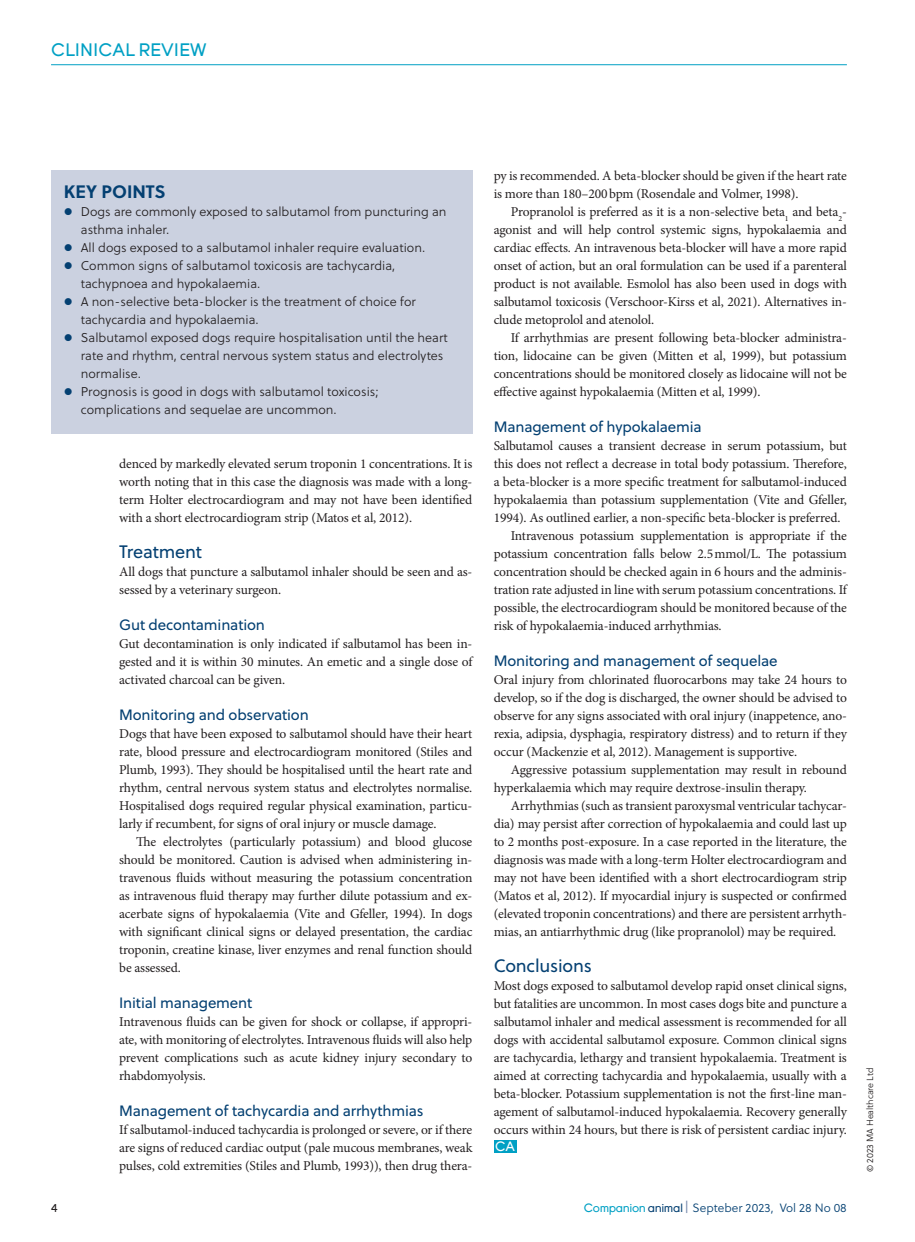
<style>
.page{position:relative;width:915px;height:1242px;background:#fff}
.page>*{position:absolute;margin:0;border:0;box-sizing:border-box;transform-origin:0 0}
.CA_subhead_A{font:18px "Soleil";letter-spacing:-.01em;color:#044072}
.t1{font:18px "Young";color:#00a0c4}
.CA_box_head{font:700 18px "Soleil";color:#044072}
.CA_subhead_B{font:15px "Soleil";letter-spacing:-.01em;color:#044072}
.CA_body_no_indent{font:13.5px/18px "Minion Pro";letter-spacing:-.01em;color:#231f20;text-align:justify}
.CA_body_indent{font:13.5px/18px "Minion Pro";letter-spacing:-.01em;color:#231f20;text-align:justify}
.CA_body_indent-2{font:13.5px "Young";color:#fff}
.t2{font:12.75px/18px "Soleil Lt";color:#231f20}
.t3{font:12px "Soleil Lt";color:#044072}
.t4{font:12px "Soleil";color:#231f20}
.t5{font:9px "Soleil Lt";letter-spacing:-.01em;color:#231f20}
.s1{font-family:"Young";color:#00a0c4}
.s2{font-family:"Young"}
.s3{font-family:"Soleil";color:#7185aa}
</style>
<div class="page">
<hr style="left:51px;top:64px;width:795px;height:1px;background:#00a0c4">
<div style="left:493px;top:1140px;width:23px;height:12px;background:#00a0c4"></div>
<div style="left:51px;top:170px;width:421px;height:264px;background:#cbd1e0"></div>
<h1 class="t1" style="left:51px;top:40px;width:157px">CLINICAL REVIEW</h1>
<p class="CA_box_head" style="left:64px;top:178px;width:103px">KEY POINTS</p>
<p class="t2" style="left:81px;top:202px;width:367px">Dogs are commonly exposed to salbutamol from puncturing an asthma inhaler.</p>
<p class="t2" style="left:81px;top:238px;width:346px">All dogs exposed to a salbutamol inhaler require evaluation.</p>
<p class="t2" style="left:81px;top:256px;width:316px">Common signs of salbutamol toxicosis are tachycardia, tachypnoea and hypokalaemia.</p>
<p class="t2" style="left:81px;top:292px;width:336px">A non-selective beta-blocker is the treatment of choice for tachycardia and hypokalaemia.</p>
<p class="t2" style="left:81px;top:328px;width:368px">Salbutamol exposed dogs require hospitalisation until the heart rate and rhythm, central nervous system status and electrolytes normalise.</p>
<p class="t2" style="left:81px;top:382px;width:299px">Prognosis is good in dogs with salbutamol toxicosis; complications and sequelae are uncommon.</p>
<p class="CA_body_indent" style="left:119px;top:455px;width:354px">denced by markedly elevated serum troponin 1 concentrations. It is worth noting that in this case the diagnosis was made with a long&shy;term Holter electrocardiogram and may not have been identified with a short electrocardiogram strip (Matos et al, 2012).</p>
<p class="CA_subhead_A" style="left:119px;top:539px;width:84px">Treatment</p>
<p class="CA_body_no_indent" style="left:119px;top:563px;width:354px">All dogs that puncture a salbutamol inhaler should be seen and as&shy;sessed by a veterinary surgeon.</p>
<p class="CA_subhead_B" style="left:119px;top:614px;width:147px">Gut decontamination</p>
<p class="CA_body_no_indent" style="left:119px;top:635px;width:354px">Gut decontamination is only indicated if salbutamol has been in&shy;gested and it is within 30 minutes. An emetic and a single dose of activated charcoal can be given.</p>
<p class="CA_subhead_B" style="left:119px;top:704px;width:191px">Monitoring and observation</p>
<p class="CA_body_no_indent" style="left:119px;top:725px;width:354px">Dogs that have been exposed to salbutamol should have their heart rate, blood pressure and electrocardiogram monitored (Stiles and Plumb, 1993). They should be hospitalised until the heart rate and rhythm, central nervous system status and electrolytes normalise.<br>Hospitalised dogs required regular physical examination, particu&shy;larly if recumbent, for signs of oral injury or muscle damage.</p>
<p class="CA_body_indent" style="left:119px;top:833px;width:354px;text-indent:17px">The electrolytes (particularly potassium) and blood glucose should be monitored. Caution is advised when administering in&shy;travenous fluids without measuring the potassium concentration as intravenous fluid therapy may further dilute potassium and ex&shy;acerbate signs of hypokalaemia (Vite and Gfeller, 1994). In dogs with significant clinical signs or delayed presentation, the cardiac troponin, creatine kinase, liver enzymes and renal function should be assessed.</p>
<p class="CA_subhead_B" style="left:119px;top:992px;width:135px">Initial management</p>
<p class="CA_body_no_indent" style="left:119px;top:1013px;width:354px">Intravenous fluids can be given for shock or collapse, if appropri&shy;ate, with monitoring of electrolytes. Intravenous fluids will also help prevent complications such as acute kidney injury secondary to rhabdomyolysis.</p>
<p class="CA_subhead_B" style="left:119px;top:1100px;width:306px">Management of tachycardia and arrhythmias</p>
<p class="CA_body_no_indent" style="left:119px;top:1121px;width:354px">If salbutamol-induced tachycardia is prolonged or severe, or if there are signs of reduced cardiac output (pale mucous membranes, weak pulses, cold extremities (Stiles and Plumb, 1993)), then drug thera-</p>
<p class="CA_body_no_indent" style="left:493px;top:167px;width:354px">py is recommended. A beta-blocker should be given if the heart rate is more than 180–200bpm (Rosendale and Volmer, 1998).</p>
<p class="CA_body_indent" style="left:493px;top:203px;width:354px;text-indent:17px">Propranolol is preferred as it is a non-selective beta<sub>1</sub> and beta<sub>2</sub>- agonist and will help control systemic signs, hypokalaemia and cardiac effects. An intravenous beta-blocker will have a more rapid onset of action, but an oral formulation can be used if a parenteral product is not available. Esmolol has also been used in dogs with salbutamol toxicosis (Verschoor-Kirss et al, 2021). Alternatives in&shy;clude metoprolol and atenolol.</p>
<p class="CA_body_indent" style="left:493px;top:329px;width:354px;text-indent:17px">If arrhythmias are present following beta-blocker administra&shy;tion, lidocaine can be given (Mitten et al, 1999), but potassium concentrations should be monitored closely as lidocaine will not be effective against hypokalaemia (Mitten et al, 1999).</p>
<p class="CA_subhead_B" style="left:493px;top:416px;width:209px">Management of hypokalaemia</p>
<p class="CA_body_no_indent" style="left:493px;top:437px;width:354px">Salbutamol causes a transient decrease in serum potassium, but this does not reflect a decrease in total body potassium. Therefore, a beta-blocker is a more specific treatment for salbutamol-induced hypokalaemia than potassium supplementation (Vite and Gfeller, 1994). As outlined earlier, a non-specific beta-blocker is preferred.</p>
<p class="CA_body_indent" style="left:493px;top:527px;width:354px;text-indent:17px">Intravenous potassium supplementation is appropriate if the potassium concentration falls below 2.5mmol/L. The potassium concentration should be checked again in 6 hours and the adminis&shy;tration rate adjusted in line with serum potassium concentrations. If possible, the electrocardiogram should be monitored because of the risk of hypokalaemia-induced arrhythmias.</p>
<p class="CA_subhead_B" style="left:493px;top:650px;width:285px">Monitoring and management of sequelae</p>
<p class="CA_body_no_indent" style="left:493px;top:671px;width:354px">Oral injury from chlorinated fluorocarbons may take 24 hours to develop, so if the dog is discharged, the owner should be advised to observe for any signs associated with oral injury (inappetence, ano&shy;rexia, adipsia, dysphagia, respiratory distress) and to return if they occur (Mackenzie et al, 2012). Management is supportive.</p>
<p class="CA_body_indent" style="left:493px;top:761px;width:354px;text-indent:17px">Aggressive potassium supplementation may result in rebound hyperkalaemia which may require dextrose-insulin therapy.</p>
<p class="CA_body_indent" style="left:493px;top:797px;width:354px;text-indent:17px">Arrhythmias (such as transient paroxysmal ventricular tachycar&shy;dia) may persist after correction of hypokalaemia and could last up to 2 months post-exposure. In a case reported in the literature, the diagnosis was made with a long-term Holter electrocardiogram and may not have been identified with a short electrocardiogram strip (Matos et al, 2012). If myocardial injury is suspected or confirmed (elevated troponin concentrations) and there are persistent arrhyth&shy;mias, an antiarrhythmic drug (like propranolol) may be required.</p>
<p class="CA_subhead_A" style="left:493px;top:953px;width:100px">Conclusions</p>
<p class="CA_body_no_indent" style="left:493px;top:977px;width:354px">Most dogs exposed to salbutamol develop rapid onset clinical signs, but fatalities are uncommon. In most cases dogs bite and puncture a salbutamol inhaler and medical assessment is recommended for all dogs with accidental salbutamol exposure. Common clinical signs are tachycardia, lethargy and transient hypokalaemia. Treatment is aimed at correcting tachycardia and hypokalaemia, usually with a beta-blocker. Potassium supplementation is not the first-line man&shy;agement of salbutamol-induced hypokalaemia. Recovery generally occurs within 24 hours, but there is risk of persistent cardiac injury.</p>
<p class="CA_body_indent-2" style="left:495px;top:1139px;width:21px">CA</p>
<p class="t4" style="left:51px;top:1198px;width:8px">4</p>
<p class="t3" style="left:583px;top:1199px;width:264px"><span class="s1">Companion</span> <span class="s2">animal</span> <span class="s3">|</span> Septeber 2023, Vol 28 No 08</p>
<p class="t5" style="left:863px;top:1171px;width:106px;rotate:-90deg">© 2023 MA Healthcare Ltd</p>
</div>
